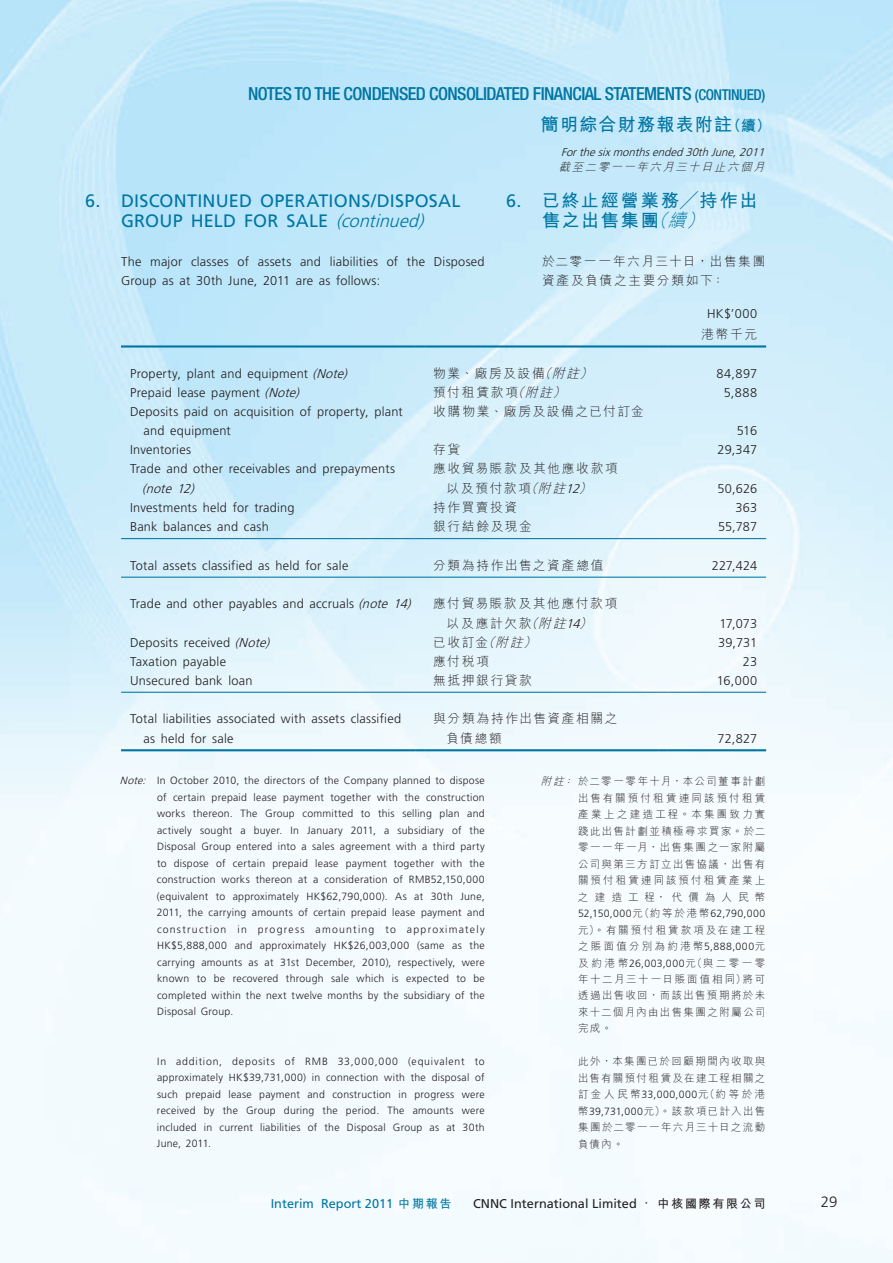
<style>
.page{position:relative;width:893px;height:1263px;background:#fff}
.page>*{position:absolute;margin:0;border:0;box-sizing:border-box;transform-origin:0 0}
.t1{font:500 condensed 18px "Helvetica Neue LT Std";letter-spacing:-.03em;color:#0076a3}
.t2{font:18px/19.5px "Frutiger LT Std";letter-spacing:.01em;color:#0076a3;text-align:center}
.t3{font:700 18px/19.5px "M Hei HK";letter-spacing:.1em;color:#0076a3}
.t4{font:700 18px "M Hei HK";letter-spacing:.08em;color:#0076a3}
.t5{font:300 15px "Frutiger LT Std";color:#231f20}
.t6{font:300 12.75px/19.5px "Frutiger LT Std";letter-spacing:.02em;color:#231f20}
.t7{font:300 12.75px/19.5px "M Hei HK";letter-spacing:.125em;color:#231f20}
.t8{font:12.75px "Frutiger LT Std";color:#231f20}
.t9{font:12.75px "Frutiger LT Std";color:#0076a3}
.t10{font:italic 300 12.75px "Frutiger LT Std";color:#231f20}
.t11{font:italic 300 11.25px "Frutiger LT Std";color:#231f20}
.t12{font:italic 300 11.25px "M Hei HK";color:#231f20}
.t13{font:300 10.5px/16.5px "Frutiger LT Std";letter-spacing:.025em;color:#231f20;text-align:justify}
.t14{font:300 10.5px/16.5px "M Hei HK";letter-spacing:.145em;color:#231f20;text-align:justify}
.s1{font-size:15px}
.s2{font-weight:300;font-style:italic}
.s3{font-style:italic}
.s4{font-family:"Frutiger LT Std";font-weight:400}
.s5{font-family:"Frutiger LT Std";font-style:italic}
.s6{font-family:"M Hei HK"}
.s7{font-family:"Frutiger LT Std"}
.s8{font-family:"M Hei HK";font-weight:700;font-size:12px}
.s9{font-weight:300;font-size:16.5px}
</style>
<div class="page">
<hr style="left:121px;top:345px;width:294px;height:3px;background:#0076a3">
<svg style="left:415px;top:345px;width:9px;height:3px"></svg>
<hr style="left:424px;top:345px;width:234px;height:3px;background:#0076a3">
<svg style="left:658px;top:345px;width:9px;height:3px"></svg>
<hr style="left:667px;top:345px;width:90px;height:3px;background:#0076a3">
<svg style="left:757px;top:345px;width:9px;height:3px"></svg>
<hr style="left:121px;top:538px;width:294px;height:1px;background:#0076a3">
<hr style="left:424px;top:538px;width:234px;height:1px;background:#0076a3">
<hr style="left:667px;top:538px;width:90px;height:1px;background:#0076a3">
<hr style="left:121px;top:577px;width:294px;height:1px;background:#0076a3">
<hr style="left:424px;top:577px;width:234px;height:1px;background:#0076a3">
<hr style="left:667px;top:577px;width:90px;height:1px;background:#0076a3">
<hr style="left:121px;top:692px;width:294px;height:1px;background:#0076a3">
<hr style="left:424px;top:692px;width:234px;height:1px;background:#0076a3">
<hr style="left:667px;top:692px;width:90px;height:1px;background:#0076a3">
<hr style="left:121px;top:749px;width:294px;height:2px;background:#0076a3">
<svg style="left:415px;top:749px;width:9px;height:2px"></svg>
<hr style="left:424px;top:749px;width:234px;height:2px;background:#0076a3">
<svg style="left:658px;top:749px;width:9px;height:2px"></svg>
<hr style="left:667px;top:749px;width:90px;height:2px;background:#0076a3">
<svg style="left:757px;top:749px;width:9px;height:2px"></svg>
<h1 class="t1" style="left:248px;top:82px;width:519px">NOTES TO THE CONDENSED CONSOLIDATED FINANCIAL STATEMENTS <span class="s1">(CONTINUED)</span></h1>
<h1 class="t4" style="left:541px;top:111px;width:232px">簡明綜合財務報表附註<span class="s1">（續）</span></h1>
<p class="t11" style="left:561px;top:146px;width:208px">For the six months ended 30th June, 2011</p>
<p class="t12" style="left:559px;top:159px;width:211px">截至二零一一年六月三十日止六個月</p>
<h1 class="t2" style="left:85px;top:191px;width:377px">6. DISCONTINUED OPERATIONS/DISPOSAL<br>GROUP HELD FOR SALE <span class="s2">(continued)</span></h1>
<p class="t6" style="left:121px;top:252px;width:365px">The major classes of assets and liabilities of the Disposed<br>Group as at 30th June, 2011 are as follows:</p>
<p class="t6" style="left:707px;top:304px;width:51px">HK$’000</p>
<p class="t7" style="left:701px;top:324px;width:57px">港幣千元</p>
<p class="t6" style="left:130px;top:364px;width:222px">Property, plant and equipment <span class="s3">(Note)</span></p>
<p class="t7" style="left:433px;top:363px;width:165px">物業、廠房及設備<span class="s3">（附註）</span></p>
<p class="t6" style="left:717px;top:364px;width:42px">84,897</p>
<p class="t6" style="left:130px;top:383px;width:174px">Prepaid lease payment <span class="s3">(Note)</span></p>
<p class="t7" style="left:433px;top:382px;width:138px">預付租賃款項<span class="s3">（附註）</span></p>
<p class="t6" style="left:724px;top:383px;width:35px">5,888</p>
<p class="t6" style="left:144px;top:402px;width:261px;text-indent:-13px">Deposits paid on acquisition of property, plant and equipment</p>
<p class="t7" style="left:433px;top:401px;width:212px">收購物業、廠房及設備之已付訂金</p>
<h1 class="t3" style="left:542px;top:190px;width:217px;text-indent:-36px"><span class="s4">6.</span> 已終止經營業務╱持作出售之出售集團<span class="s2">（續）</span></h1>
<p class="t7" style="left:542px;top:251px;width:225px">於二零一一年六月三十日，出售集團資產及負債之主要分類如下：</p>
<p class="t6" style="left:737px;top:421px;width:22px">516</p>
<p class="t6" style="left:130px;top:440px;width:63px">Inventories</p>
<p class="t7" style="left:433px;top:440px;width:29px">存貨</p>
<p class="t6" style="left:718px;top:440px;width:41px">29,347</p>
<p class="t6" style="left:130px;top:459px;width:267px">Trade and other receivables and prepayments</p>
<p class="t10" style="left:142px;top:481px;width:57px">(note 12)</p>
<p class="t7" style="left:447px;top:459px;width:173px;text-indent:-13px">應收貿易賬款及其他應收款項以及預付款項<span class="s3">（附註</span><span class="s5">12</span><span class="s3">）</span></p>
<p class="t6" style="left:717px;top:479px;width:41px">50,626</p>
<p class="t6" style="left:130px;top:498px;width:166px">Investments held for trading</p>
<p class="t7" style="left:433px;top:497px;width:86px">持作買賣投資</p>
<p class="t6" style="left:735px;top:498px;width:23px">363</p>
<p class="t6" style="left:130px;top:517px;width:140px">Bank balances and cash</p>
<p class="t7" style="left:433px;top:516px;width:100px">銀行結餘及現金</p>
<p class="t6" style="left:718px;top:517px;width:40px">55,787</p>
<p class="t6" style="left:130px;top:556px;width:220px">Total assets classified as held for sale</p>
<p class="t7" style="left:433px;top:555px;width:172px">分類為持作出售之資產總值</p>
<p class="t6" style="left:712px;top:556px;width:47px">227,424</p>
<p class="t6" style="left:130px;top:594px;width:286px">Trade and other payables and accruals <span class="s3">(note 14)</span></p>
<p class="t7" style="left:447px;top:593px;width:172px;text-indent:-14px">應付貿易賬款及其他應付款項以及應計欠款<span class="s3">（附註</span><span class="s5">14</span><span class="s3">）</span></p>
<p class="t6" style="left:719px;top:614px;width:39px">17,073</p>
<p class="t6" style="left:130px;top:633px;width:144px">Deposits received <span class="s3">(Note)</span></p>
<p class="t7" style="left:433px;top:632px;width:109px">已收訂金<span class="s3">（附註）</span></p>
<p class="t6" style="left:718px;top:633px;width:40px">39,731</p>
<p class="t6" style="left:130px;top:652px;width:98px">Taxation payable</p>
<p class="t7" style="left:433px;top:651px;width:58px">應付稅項</p>
<p class="t6" style="left:743px;top:652px;width:16px">23</p>
<p class="t6" style="left:130px;top:671px;width:124px">Unsecured bank loan</p>
<p class="t7" style="left:433px;top:670px;width:100px">無抵押銀行貸款</p>
<p class="t6" style="left:717px;top:671px;width:42px">16,000</p>
<p class="t6" style="left:144px;top:709px;width:259px;text-indent:-14px">Total liabilities associated with assets classified as held for sale</p>
<p class="t7" style="left:447px;top:708px;width:172px;text-indent:-13px">與分類為持作出售資產相關之負債總額</p>
<p class="t6" style="left:717px;top:729px;width:41px">72,827</p>
<p class="t13" style="left:157px;top:772px;width:329px;text-indent:-37px"><span class="s3">Note:</span> In October 2010, the directors of the Company planned to dispose of certain prepaid lease payment together with the construction works thereon. The Group committed to this selling plan and actively sought a buyer. In January 2011, a subsidiary of the Disposal Group entered into a sales agreement with a third party to dispose of certain prepaid lease payment together with the construction works thereon at a consideration of RMB52,150,000 (equivalent to approximately HK$62,790,000). As at 30th June, 2011, the carrying amounts of certain prepaid lease payment and construction in progress amounting to approximately HK$5,888,000 and approximately HK$26,003,000 (same as the carrying amounts as at 31st December, 2010), respectively, were known to be recovered through sale which is expected to be completed within the next twelve months by the subsidiary of the Disposal Group.</p>
<p class="t13" style="left:157px;top:1053px;width:329px">In addition, deposits of RMB 33,000,000 (equivalent to approximately HK$39,731,000) in connection with the disposal of such prepaid lease payment and construction in progress were received by the Group during the period. The amounts were included in current liabilities of the Disposal Group as at 30th June, 2011.</p>
<p class="t14" style="left:578px;top:772px;width:189px;text-indent:-37px"><span class="s3">附註：</span>於二零一零年十月，本公司董事計劃出售有關預付租賃連同該預付租賃產業上之建造工程。本集團致力實踐此出售計劃並積極尋求買家。於二零一一年一月，出售集團之一家附屬公司與第三方訂立出售協議，出售有關預付租賃連同該預付租賃產業上之建造工程，代價為人民幣</p>
<p class="t13" style="left:578px;top:905px;width:189px">52,150,000<span class="s6">元（約等於港幣</span>62,790,000</p>
<p class="t14" style="left:578px;top:921px;width:189px">元）。有關預付租賃款項及在建工程之賬面值分別為約港幣<span class="s7">5,888,000</span>元及約港幣<span class="s7">26,003,000</span>元（與二零一零年十二月三十一日賬面值相同）將可透過出售收回，而該出售預期將於未來十二個月內由出售集團之附屬公司完成。</p>
<p class="t14" style="left:578px;top:1053px;width:189px">此外，本集團已於回顧期間內收取與出售有關預付租賃及在建工程相關之訂金人民幣<span class="s7">33,000,000</span>元（約等於港幣<span class="s7">39,731,000</span>元）。該款項已計入出售集團於二零一一年六月三十日之流動負債內。</p>
<p class="t9" style="left:271px;top:1196px;width:182px">Interim Report 2011 <span class="s8">中期報告</span></p>
<p class="t8" style="left:473px;top:1196px;width:294px">CNNC International Limited <span class="s9">·</span> <span class="s8">中核國際有限公司</span></p>
<h2 class="t5" style="left:821px;top:1193px;width:18px">29</h2>
</div>
